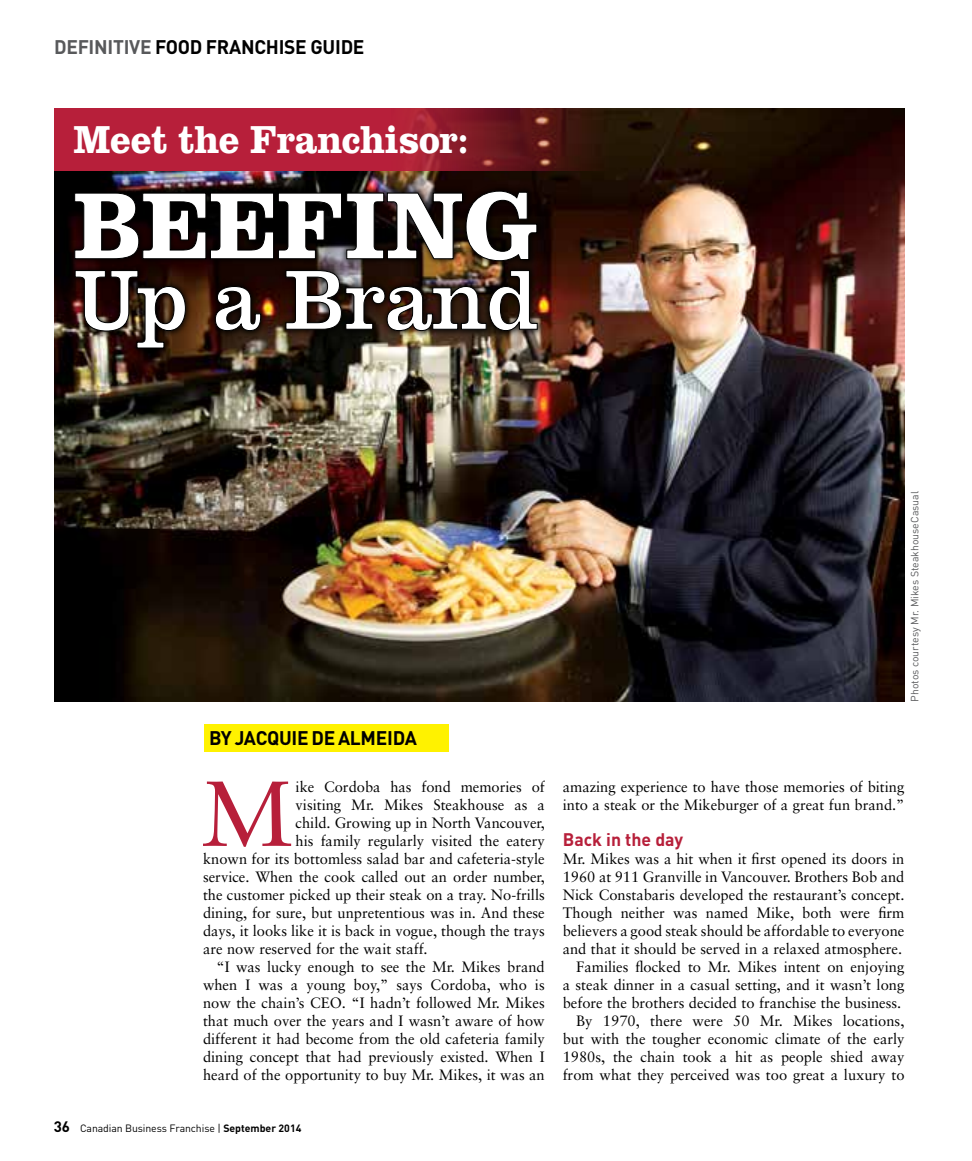
<style>
.page{position:relative;width:972px;height:1161px;background:#fff}
.page>*{position:absolute;margin:0;border:0;box-sizing:border-box;transform-origin:0 0}
.t1{font:700 99px "Clarendon";letter-spacing:-.01em;color:#fff;scale:.96 1}
.t2{font:92.4px "Sabon";color:#b71f3a}
.t3{font:88.5px "Clarendon";letter-spacing:-.015em;color:#fff;scale:.96 1}
.t4{font:700 40.5px "Clarendon";letter-spacing:-.01em;color:#fff;scale:.92 1}
.t5{font:700 19.5px "DIN Pro";letter-spacing:-.015em;color:#000}
.t6{font:700 18px "DIN Pro";color:#b71f3a}
.t7{font:15px/18px "Sabon";color:#000}
.t8{font:10.5px "DIN Pro";letter-spacing:-.01em;color:#000}
.t9{font:10.5px "DIN Pro";color:#58595b}
.s1{color:#58595b}
.s2{font-weight:700;font-size:15px}
.s3{font-weight:700}
</style>
<div class="page">
<img style="left:54px;top:108px;width:850px;height:594px">
<div style="left:204px;top:724px;width:244px;height:28px;background:#fff200"></div>
<div style="left:68px;top:184px;width:477px;height:173px;background:#000;opacity:.8"></div>
<svg style="left:74px;top:191px;width:463px;height:70px;background:#0b0605"></svg>
<svg style="left:75px;top:270px;width:111px;height:78px;background:#281710"></svg>
<svg style="left:215px;top:286px;width:46px;height:45px;background:#0d0301"></svg>
<img style="left:286px;top:270px;width:252px;height:61px">
<svg style="left:54px;top:108px;width:554px;height:63px;background:#9b1d30"></svg>
<h3 class="t5" style="left:54px;top:31px;width:312px"><span class="s1">DEFINITIVE</span> FOOD FRANCHISE GUIDE</h3>
<h3 class="t4" style="left:73px;top:115px;width:431px">Meet the Franchisor:</h3>
<h1 class="t1" style="left:73px;top:166px;width:485px">Beefing</h1>
<h3 class="t3" style="left:73px;top:248px;width:486px">Up a Brand</h3>
<h3 class="t5" style="left:209px;top:721px;width:209px">BY JACQUIE DE ALMEIDA</h3>
<h2 class="t2" style="left:201px;top:759px;width:94px">M</h2>
<p class="t7" style="left:296px;top:778px;width:251px">ike Cordoba has fond memories of</p>
<p class="t7" style="left:296px;top:796px;width:251px">visiting Mr. Mikes Steakhouse as a</p>
<p class="t7" style="left:296px;top:814px;width:251px">child. Growing up in North Vancouver,</p>
<p class="t7" style="left:296px;top:832px;width:251px">his family regularly visited the eatery</p>
<p class="t7" style="left:203px;top:850px;width:343px">known for its bottomless salad bar and cafeteria-style</p>
<p class="t7" style="left:203px;top:868px;width:343px">service. When the cook called out an order number,</p>
<p class="t7" style="left:203px;top:886px;width:343px">the customer picked up their steak on a tray. No-frills</p>
<p class="t7" style="left:203px;top:904px;width:343px">dining, for sure, but unpretentious was in. And these</p>
<p class="t7" style="left:203px;top:922px;width:343px">days, it looks like it is back in vogue, though the trays</p>
<p class="t7" style="left:203px;top:940px;width:226px">are now reserved for the wait staff.</p>
<p class="t7" style="left:217px;top:958px;width:330px">“I was lucky enough to see the Mr. Mikes brand</p>
<p class="t7" style="left:203px;top:976px;width:343px">when I was a young boy,” says Cordoba, who is</p>
<p class="t7" style="left:203px;top:994px;width:343px">now the chain’s CEO. “I hadn’t followed Mr. Mikes</p>
<p class="t7" style="left:203px;top:1012px;width:343px">that much over the years and I wasn’t aware of how</p>
<p class="t7" style="left:203px;top:1030px;width:343px">different it had become from the old cafeteria family</p>
<p class="t7" style="left:203px;top:1048px;width:343px">dining concept that had previously existed. When I</p>
<p class="t7" style="left:203px;top:1066px;width:343px">heard of the opportunity to buy Mr. Mikes, it was an</p>
<p class="t8" style="left:54px;top:1120px;width:249px"><span class="s2">36</span> Canadian Business Franchise | <span class="s3">SEPTEMBER 2014</span></p>
<p class="t9" style="left:906px;top:702px;width:212px;rotate:-90deg">Photos courtesy Mr. Mikes SteakhouseCasual</p>
<p class="t7" style="left:563px;top:778px;width:343px">amazing experience to have those memories of biting into a steak or the Mikeburger of a great fun brand.”</p>
<p class="t6" style="left:563px;top:824px;width:122px">BACK IN THE DAY</p>
<p class="t7" style="left:563px;top:850px;width:343px;text-align:right">Mr. Mikes was a hit when it first opened its doors in 1960 at 911 Granville in Vancouver. Brothers Bob and Nick Constabaris developed the restaurant’s concept.<br>Though neither was named Mike, both were firm believers a good steak should be affordable to everyone and that it should be served in a relaxed atmosphere.<br>Families flocked to Mr. Mikes intent on enjoying<br>a steak dinner in a casual setting, and it wasn’t long before the brothers decided to franchise the business.<br>By 1970, there were 50 Mr. Mikes locations, but with the tougher economic climate of the early 1980s, the chain took a hit as people shied away from what they perceived was too great a luxury to</p>
</div>
